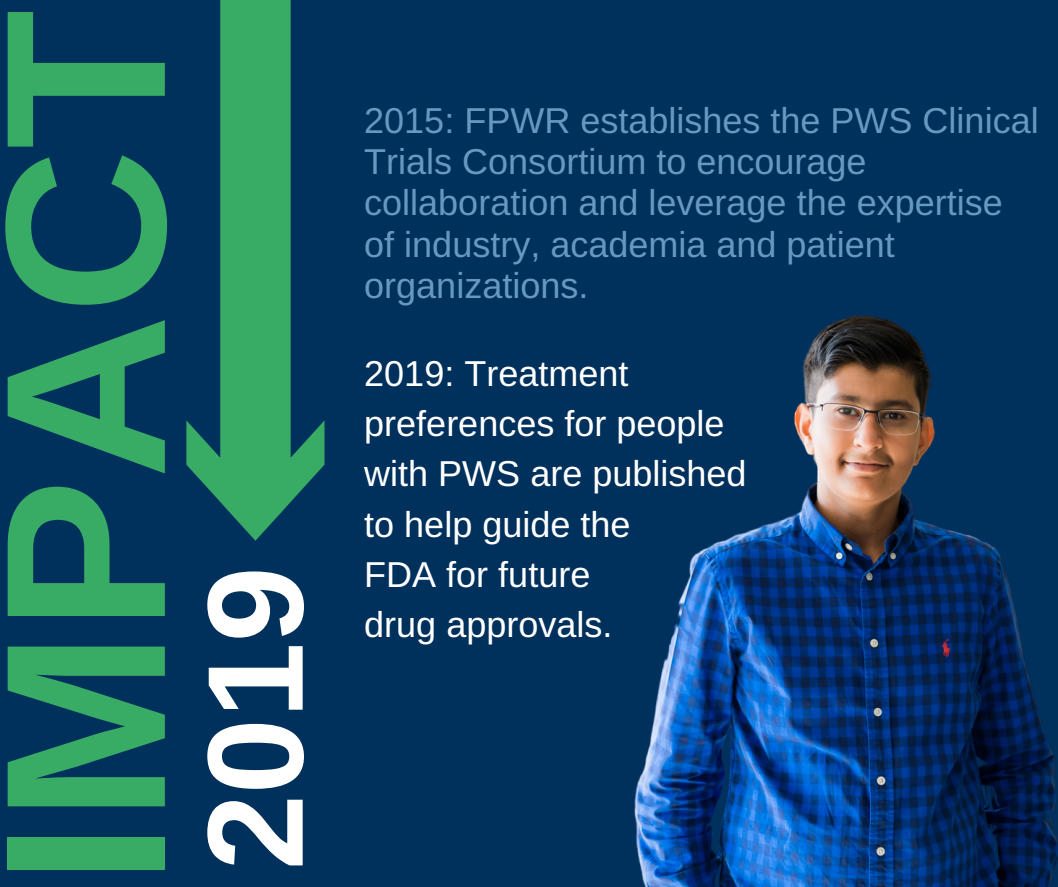
<style>
.page{position:relative;width:1058px;height:887px;background:#fff}
.page>*{position:absolute;margin:0;border:0;box-sizing:border-box;transform-origin:0 0}
.t1{font:700 228.45px "Arimo";color:#38ab65}
.t2{font:700 136.5px "Arimo";color:#fff}
.t3{font:36px/41.1px "Arimo";color:#6699c2}
.t4{font:36px/50.1px "Arimo";color:#fff}
</style>
<div class="page">
<div style="left:0;top:0;width:1058px;height:886px;background:#00305c"></div>
<svg style="left:186px;top:0;width:138px;height:540px;fill:#38ab65"></svg>
<img style="left:634px;top:315px;width:424px;height:571px">
<h1 class="t1" style="left:-42px;top:884px;width:876px;rotate:-90deg">IMPACT</h1>
<h2 class="t2" style="left:179px;top:870px;width:305px;rotate:-90deg">2019</h2>
<p class="t3" style="left:364px;top:100px;width:676px">2015: FPWR establishes the PWS Clinical Trials Consortium to encourage collaboration and leverage the expertise of industry, academia and patient organizations.</p>
<p class="t4" style="left:364px;top:348px;width:384px">2019: Treatment preferences for people with PWS are published to help guide the<br>FDA for future<br>drug approvals.</p>
</div>
